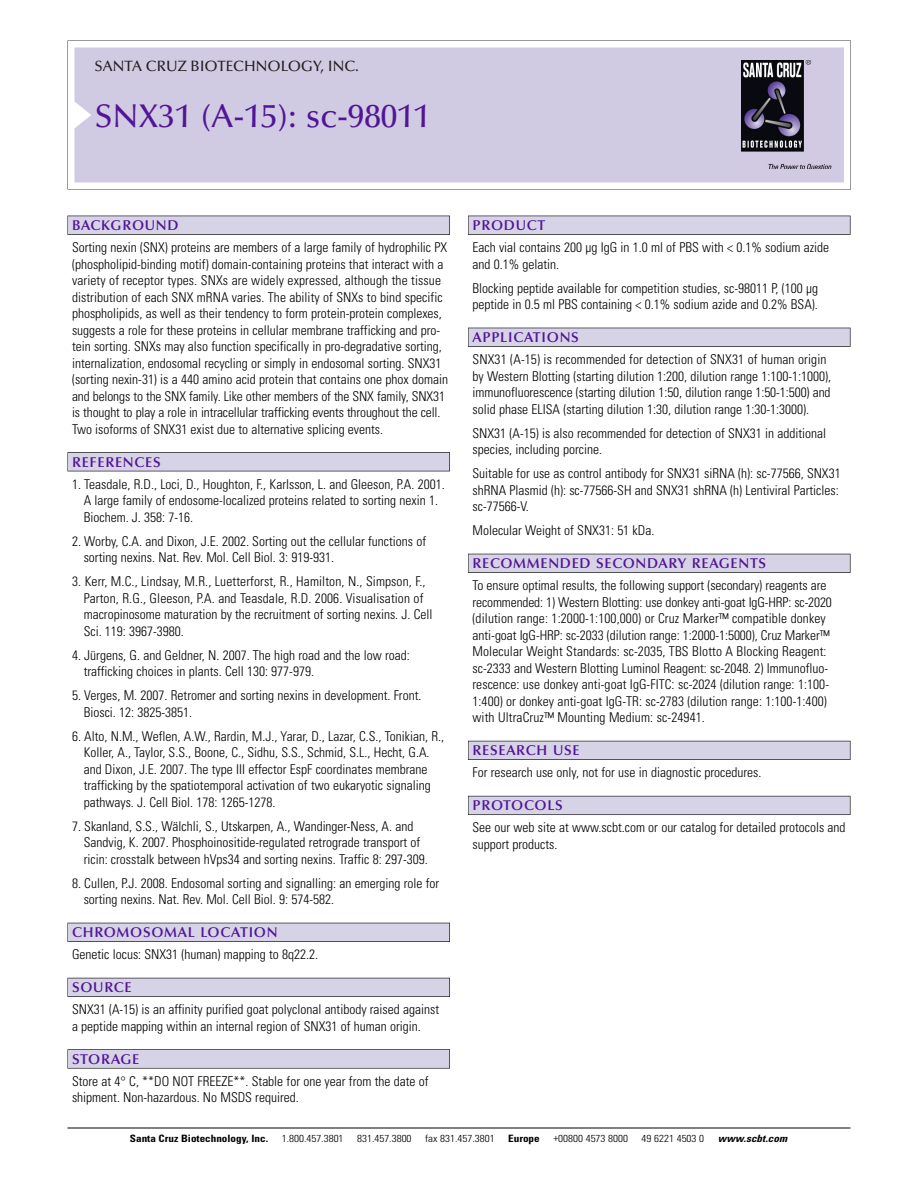
<style>
.page{position:relative;width:918px;height:1188px;background:#fff}
.page>*{position:absolute;margin:0;border:0;box-sizing:border-box;transform-origin:0 0}
.t1{font:500 33px "Optima";color:#511695}
.t2{font:500 15px "Optima";color:#231f20}
.t3{font:600 14.25px "Optima";letter-spacing:.05em;color:#511695}
.t4{font:300 condensed 13.5px/16.5px "Univers";color:#000}
.t5{font:300 condensed 10.2px "Univers";color:#000;scale:1.1 1}
.t6{font:700 condensed 10.2px "Univers";color:#000;scale:1.1 1}
.t7{font:italic 700 condensed 10.2px "Univers";letter-spacing:.005em;color:#000;scale:1.1 1}
</style>
<div class="page">
<svg style="left:68px;top:40px;width:783px;height:149px"></svg>
<div style="left:74px;top:47px;width:770px;height:135px;background:#d1cae3"></div>
<img style="left:741px;top:60px;width:90px;height:108px">
<div style="left:68px;top:216px;width:382px;height:19px;background:#525155"></div>
<div style="left:68px;top:216px;width:381px;height:18px;background:#d7d3e7"></div>
<div style="left:68px;top:452px;width:382px;height:19px;background:#525155"></div>
<div style="left:68px;top:453px;width:381px;height:18px;background:#d7d3e7"></div>
<div style="left:68px;top:923px;width:382px;height:19px;background:#525158"></div>
<div style="left:68px;top:923px;width:381px;height:18px;background:#d7d3e7"></div>
<div style="left:68px;top:978px;width:382px;height:19px;background:#54535a"></div>
<div style="left:68px;top:978px;width:381px;height:18px;background:#d7d3e7"></div>
<svg style="left:68px;top:1049px;width:382px;height:20px"></svg>
<div style="left:68px;top:1050px;width:381px;height:18px;background:#d7d3e7"></div>
<div style="left:468px;top:216px;width:382px;height:19px;background:#525155"></div>
<div style="left:468px;top:216px;width:382px;height:18px;background:#d7d3e7"></div>
<div style="left:468px;top:328px;width:382px;height:19px;background:#515055"></div>
<div style="left:468px;top:328px;width:382px;height:18px;background:#d7d3e7"></div>
<div style="left:468px;top:554px;width:382px;height:19px;background:#525158"></div>
<div style="left:468px;top:554px;width:382px;height:18px;background:#d7d3e7"></div>
<div style="left:468px;top:741px;width:382px;height:19px;background:#54535a"></div>
<div style="left:468px;top:741px;width:382px;height:18px;background:#d7d3e7"></div>
<div style="left:468px;top:796px;width:382px;height:19px;background:#5b5a62"></div>
<div style="left:468px;top:796px;width:382px;height:18px;background:#d7d3e7"></div>
<hr style="left:68px;top:1128px;width:782px;height:1px;background:#000">
<p class="t2" style="left:94px;top:61px;width:266px">SANTA CRUZ BIOTECHNOLOGY, INC.</p>
<h1 class="t1" style="left:94px;top:103px;width:337px">SNX31 (A-15): sc-98011</h1>
<p class="t3" style="left:72px;top:219px;width:108px">BACKGROUND</p>
<p class="t4" style="left:72px;top:240px;width:377px">Sorting nexin (SNX) proteins are members of a large family of hydrophilic PX (phospholipid-binding motif) domain-containing proteins that interact with a variety of receptor types. SNXs are widely expressed, although the tissue distribution of each SNX mRNA varies. The ability of SNXs to bind specific phospholipids, as well as their tendency to form protein-protein complexes, suggests a role for these proteins in cellular membrane trafficking and pro&shy;tein sorting. SNXs may also function specifically in pro-degradative sorting, internalization, endosomal recycling or simply in endosomal sorting. SNX31 (sorting nexin-31) is a 440 amino acid protein that contains one phox domain and belongs to the SNX family. Like other members of the SNX family, SNX31 is thought to play a role in intracellular trafficking events throughout the cell.<br>Two isoforms of SNX31 exist due to alternative splicing events.</p>
<p class="t3" style="left:72px;top:456px;width:90px">REFERENCES</p>
<p class="t4" style="left:84px;top:477px;width:363px;text-indent:-12px">1. Teasdale, R.D., Loci, D., Houghton, F., Karlsson, L. and Gleeson, P.A. 2001.<br>A large family of endosome-localized proteins related to sorting nexin 1.<br>Biochem. J. 358: 7-16.</p>
<p class="t4" style="left:84px;top:534px;width:344px;text-indent:-12px">2. Worby, C.A. and Dixon, J.E. 2002. Sorting out the cellular functions of sorting nexins. Nat. Rev. Mol. Cell Biol. 3: 919-931.</p>
<p class="t4" style="left:84px;top:574px;width:350px;text-indent:-12px">3. Kerr, M.C., Lindsay, M.R., Luetterforst, R., Hamilton, N., Simpson, F., Parton, R.G., Gleeson, P.A. and Teasdale, R.D. 2006. Visualisation of macropinosome maturation by the recruitment of sorting nexins. J. Cell Sci. 119: 3967-3980.</p>
<p class="t4" style="left:84px;top:648px;width:328px;text-indent:-12px">4. Jürgens, G. and Geldner, N. 2007. The high road and the low road: trafficking choices in plants. Cell 130: 977-979.</p>
<p class="t4" style="left:84px;top:688px;width:339px;text-indent:-12px">5. Verges, M. 2007. Retromer and sorting nexins in development. Front.<br>Biosci. 12: 3825-3851.</p>
<p class="t4" style="left:84px;top:729px;width:362px;text-indent:-12px">6. Alto, N.M., Weflen, A.W., Rardin, M.J., Yarar, D., Lazar, C.S., Tonikian, R., Koller, A., Taylor, S.S., Boone, C., Sidhu, S.S., Schmid, S.L., Hecht, G.A. and Dixon, J.E. 2007. The type III effector EspF coordinates membrane trafficking by the spatiotemporal activation of two eukaryotic signaling pathways. J. Cell Biol. 178: 1265-1278.</p>
<p class="t4" style="left:84px;top:819px;width:346px;text-indent:-12px">7. Skanland, S.S., Wälchli, S., Utskarpen, A., Wandinger-Ness, A. and<br>Sandvig, K. 2007. Phosphoinositide-regulated retrograde transport of ricin: crosstalk between hVps34 and sorting nexins. Traffic 8: 297-309.</p>
<p class="t4" style="left:84px;top:876px;width:357px;text-indent:-12px">8. Cullen, P.J. 2008. Endosomal sorting and signalling: an emerging role for sorting nexins. Nat. Rev. Mol. Cell Biol. 9: 574-582.</p>
<p class="t3" style="left:72px;top:927px;width:207px">CHROMOSOMAL LOCATION</p>
<p class="t4" style="left:72px;top:947px;width:248px">Genetic locus: SNX31 (human) mapping to 8q22.2.</p>
<p class="t3" style="left:72px;top:982px;width:61px">SOURCE</p>
<p class="t4" style="left:72px;top:1002px;width:369px">SNX31 (A-15) is an affinity purified goat polyclonal antibody raised against a peptide mapping within an internal region of SNX31 of human origin.</p>
<p class="t3" style="left:72px;top:1053px;width:69px">STORAGE</p>
<p class="t4" style="left:72px;top:1074px;width:358px">Store at 4° C, **DO NOT FREEZE**. Stable for one year from the date of shipment. Non-hazardous. No MSDS required.</p>
<p class="t3" style="left:473px;top:219px;width:74px">PRODUCT</p>
<p class="t4" style="left:473px;top:240px;width:358px">Each vial contains 200 µg IgG in 1.0 ml of PBS with &lt; 0.1% sodium azide and 0.1% gelatin.</p>
<p class="t4" style="left:473px;top:281px;width:347px">Blocking peptide available for competition studies, sc-98011 P, (100 µg peptide in 0.5 ml PBS containing &lt; 0.1% sodium azide and 0.2% BSA).</p>
<p class="t3" style="left:473px;top:332px;width:108px">APPLICATIONS</p>
<p class="t4" style="left:473px;top:352px;width:360px">SNX31 (A-15) is recommended for detection of SNX31 of human origin by Western Blotting (starting dilution 1:200, dilution range 1:100-1:1000), immunofluorescence (starting dilution 1:50, dilution range 1:50-1:500) and solid phase ELISA (starting dilution 1:30, dilution range 1:30-1:3000).</p>
<p class="t4" style="left:473px;top:426px;width:355px">SNX31 (A-15) is also recommended for detection of SNX31 in additional species, including porcine.</p>
<p class="t4" style="left:473px;top:466px;width:370px">Suitable for use as control antibody for SNX31 siRNA (h): sc-77566, SNX31 shRNA Plasmid (h): sc-77566-SH and SNX31 shRNA (h) Lentiviral Particles: sc-77566-V.</p>
<p class="t4" style="left:473px;top:523px;width:183px">Molecular Weight of SNX31: 51 kDa.</p>
<p class="t3" style="left:473px;top:558px;width:295px">RECOMMENDED SECONDARY REAGENTS</p>
<p class="t4" style="left:473px;top:578px;width:361px">To ensure optimal results, the following support (secondary) reagents are recommended: 1) Western Blotting: use donkey anti-goat IgG-HRP: sc-2020 (dilution range: 1:2000-1:100,000) or Cruz Marker™ compatible donkey anti-goat IgG-HRP: sc-2033 (dilution range: 1:2000-1:5000), Cruz Marker™ Molecular Weight Standards: sc-2035, TBS Blotto A Blocking Reagent: sc-2333 and Western Blotting Luminol Reagent: sc-2048. 2) Immunofluo&shy;rescence: use donkey anti-goat IgG-FITC: sc-2024 (dilution range: 1:100- 1:400) or donkey anti-goat IgG-TR: sc-2783 (dilution range: 1:100-1:400) with UltraCruz™ Mounting Medium: sc-24941.</p>
<p class="t3" style="left:473px;top:745px;width:109px">RESEARCH USE</p>
<p class="t4" style="left:473px;top:765px;width:290px">For research use only, not for use in diagnostic procedures.</p>
<p class="t3" style="left:473px;top:800px;width:92px">PROTOCOLS</p>
<p class="t4" style="left:473px;top:820px;width:375px">See our web site at www.scbt.com or our catalog for detailed protocols and support products.</p>
<p class="t6" style="left:130px;top:1135px;width:127px">Santa Cruz Biotechnology, Inc.</p>
<p class="t5" style="left:282px;top:1135px;width:58px">1.800.457.3801</p>
<p class="t5" style="left:357px;top:1135px;width:51px">831.457.3800</p>
<p class="t5" style="left:425px;top:1135px;width:65px">fax 831.457.3801</p>
<p class="t6" style="left:508px;top:1135px;width:30px">Europe</p>
<p class="t5" style="left:553px;top:1135px;width:69px">+00800 4573 8000</p>
<p class="t5" style="left:642px;top:1135px;width:58px">49 6221 4503 0</p>
<p class="t7" style="left:718px;top:1135px;width:64px">www.scbt.com</p>
</div>
